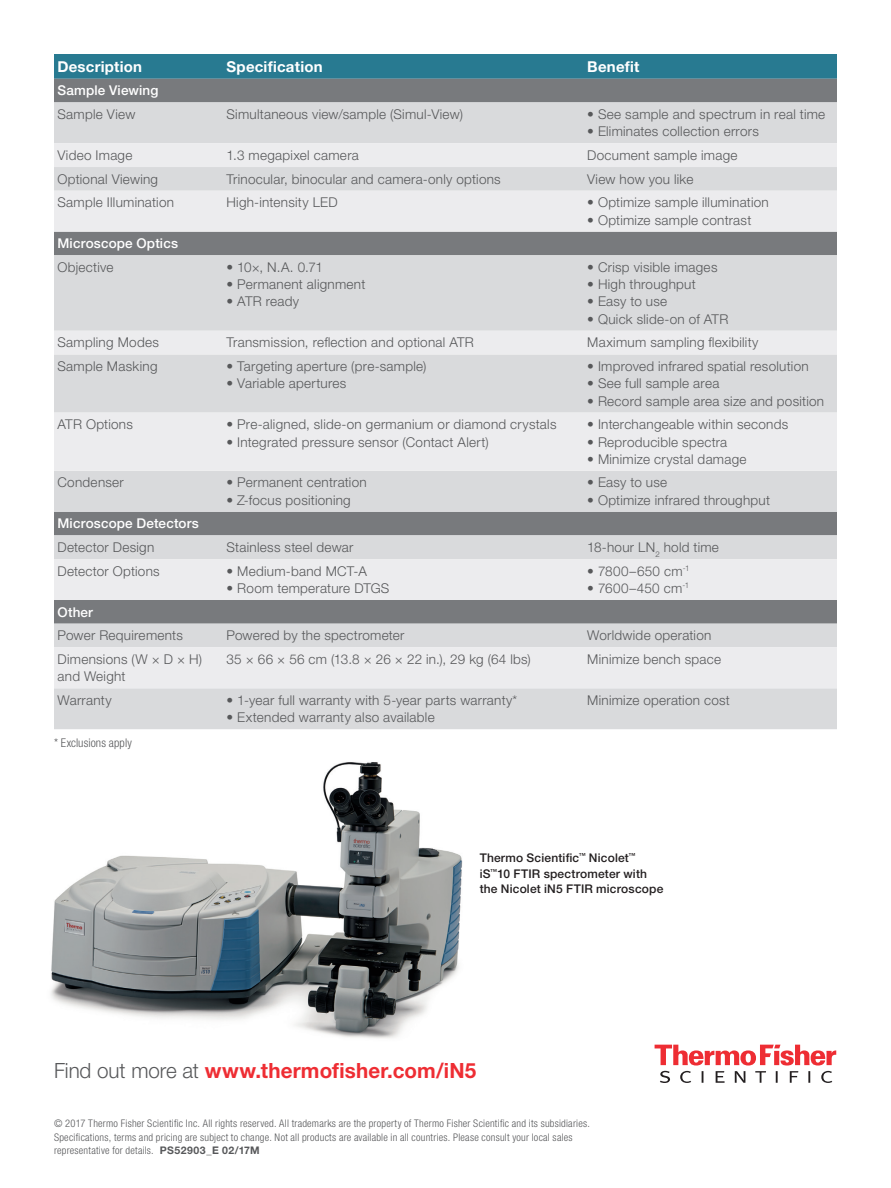
<style>
.page{position:relative;width:891px;height:1188px;background:#fff}
.page>*{position:absolute;margin:0;border:0;box-sizing:border-box;transform-origin:0 0}
.CTA{font:700 21px "Helvetica Neue LT Std";letter-spacing:.005em;color:#ee2d33}
.Title_Row_-_Left{font:700 15px "Helvetica Neue LT Std";letter-spacing:.015em;color:#fff}
.Table_Text_-_Left{font:300 13.5px/17.2px "Helvetica Neue LT Std";letter-spacing:.02em;color:#57585a}
.Table_Text_-_Left_Me{font:500 13.5px "Helvetica Neue LT Std";letter-spacing:.01em;color:#fff}
.Figure_Caption{font:500 12px/15.8px "Helvetica Neue LT Std";letter-spacing:.015em;color:#231f20}
.References_Numbered{font:300 condensed 12px "Helvetica Neue LT Std";letter-spacing:.01em;color:#57585a}
.Copyright___Tactic{font:300 condensed 10.5px/13.5px "Helvetica Neue LT Std";letter-spacing:.025em;color:#57585a}
.s1{font-weight:300;color:#57585a}
.s2{font-weight:700;font-stretch:normal}
</style>
<div class="page">
<img style="left:51px;top:762px;width:412px;height:276px">
<svg style="left:655px;top:1045px;width:181px;height:38px"></svg>
<div style="left:54px;top:54px;width:783px;height:25px;background:#287a91"></div>
<div style="left:54px;top:79px;width:783px;height:23px;background:#787a7d"></div>
<div style="left:54px;top:102px;width:783px;height:627px;background:#d9dadc"></div>
<svg style="left:54px;top:143px;width:783px;height:545px;background:#d4d5d7"></svg>
<p class="Title_Row_-_Left" style="left:58px;top:57px;width:86px">Description</p>
<p class="Title_Row_-_Left" style="left:227px;top:57px;width:98px">Specification</p>
<p class="Title_Row_-_Left" style="left:587px;top:57px;width:54px">Benefit</p>
<p class="Table_Text_-_Left_Me" style="left:58px;top:83px;width:102px">Sample Viewing</p>
<p class="Table_Text_-_Left" style="left:58px;top:105px;width:79px">Sample View</p>
<p class="Table_Text_-_Left" style="left:227px;top:105px;width:238px">Simultaneous view/sample (Simul-View)</p>
<p class="Table_Text_-_Left" style="left:587px;top:105px;width:240px">• See sample and spectrum in real time</p>
<p class="Table_Text_-_Left" style="left:587px;top:123px;width:173px">• Eliminates collection errors</p>
<p class="Table_Text_-_Left" style="left:58px;top:146px;width:76px">Video Image</p>
<p class="Table_Text_-_Left" style="left:227px;top:146px;width:134px">1.3 megapixel camera</p>
<p class="Table_Text_-_Left" style="left:587px;top:146px;width:152px">Document sample image</p>
<p class="Table_Text_-_Left" style="left:58px;top:170px;width:102px">Optional Viewing</p>
<p class="Table_Text_-_Left" style="left:227px;top:170px;width:276px">Trinocular, binocular and camera-only options</p>
<p class="Table_Text_-_Left" style="left:587px;top:170px;width:108px">View how you like</p>
<p class="Table_Text_-_Left" style="left:58px;top:194px;width:118px">Sample Illumination</p>
<p class="Table_Text_-_Left" style="left:227px;top:194px;width:113px">High-intensity LED</p>
<p class="Table_Text_-_Left" style="left:587px;top:194px;width:183px">• Optimize sample illumination</p>
<p class="Table_Text_-_Left" style="left:587px;top:211px;width:166px">• Optimize sample contrast</p>
<p class="Table_Text_-_Left_Me" style="left:58px;top:235px;width:122px">Microscope Optics</p>
<p class="Table_Text_-_Left" style="left:58px;top:258px;width:58px">Objective</p>
<p class="Table_Text_-_Left" style="left:227px;top:258px;width:98px">• 10×, N.A. 0.71</p>
<p class="Table_Text_-_Left" style="left:227px;top:276px;width:140px">• Permanent alignment</p>
<p class="Table_Text_-_Left" style="left:227px;top:293px;width:74px">• ATR ready</p>
<p class="Table_Text_-_Left" style="left:587px;top:258px;width:132px">• Crisp visible images</p>
<p class="Table_Text_-_Left" style="left:587px;top:276px;width:110px">• High throughput</p>
<p class="Table_Text_-_Left" style="left:587px;top:293px;width:82px">• Easy to use</p>
<p class="Table_Text_-_Left" style="left:587px;top:310px;width:143px">• Quick slide-on of ATR</p>
<p class="Table_Text_-_Left" style="left:58px;top:334px;width:103px">Sampling Modes</p>
<p class="Table_Text_-_Left" style="left:227px;top:334px;width:249px">Transmission, reflection and optional ATR</p>
<p class="Table_Text_-_Left" style="left:587px;top:334px;width:173px">Maximum sampling flexibility</p>
<p class="Table_Text_-_Left" style="left:58px;top:357px;width:102px">Sample Masking</p>
<p class="Table_Text_-_Left" style="left:227px;top:357px;width:201px">• Targeting aperture (pre-sample)</p>
<p class="Table_Text_-_Left" style="left:227px;top:375px;width:121px">• Variable apertures</p>
<p class="Table_Text_-_Left" style="left:587px;top:357px;width:223px">• Improved infrared spatial resolution</p>
<p class="Table_Text_-_Left" style="left:587px;top:375px;width:134px">• See full sample area</p>
<p class="Table_Text_-_Left" style="left:587px;top:392px;width:238px">• Record sample area size and position</p>
<p class="Table_Text_-_Left" style="left:58px;top:416px;width:77px">ATR Options</p>
<p class="Table_Text_-_Left" style="left:227px;top:416px;width:331px">• Pre-aligned, slide-on germanium or diamond crystals</p>
<p class="Table_Text_-_Left" style="left:227px;top:433px;width:264px">• Integrated pressure sensor (Contact Alert)</p>
<p class="Table_Text_-_Left" style="left:58px;top:474px;width:68px">Condenser</p>
<p class="Table_Text_-_Left" style="left:227px;top:474px;width:142px">• Permanent centration</p>
<p class="Table_Text_-_Left" style="left:227px;top:491px;width:126px">• Z-focus positioning</p>
<p class="Table_Text_-_Left" style="left:587px;top:416px;width:203px">• Interchangeable within seconds</p>
<p class="Table_Text_-_Left" style="left:587px;top:433px;width:142px">• Reproducible spectra</p>
<p class="Table_Text_-_Left" style="left:587px;top:450px;width:161px">• Minimize crystal damage</p>
<p class="Table_Text_-_Left" style="left:587px;top:474px;width:82px">• Easy to use</p>
<p class="Table_Text_-_Left" style="left:587px;top:491px;width:184px">• Optimize infrared throughput</p>
<p class="Table_Text_-_Left_Me" style="left:58px;top:516px;width:143px">Microscope Detectors</p>
<p class="Table_Text_-_Left" style="left:58px;top:538px;width:98px">Detector Design</p>
<p class="Table_Text_-_Left" style="left:227px;top:538px;width:128px">Stainless steel dewar</p>
<p class="Table_Text_-_Left" style="left:587px;top:538px;width:133px">18-hour LN<sub>2</sub> hold time</p>
<p class="Table_Text_-_Left" style="left:58px;top:562px;width:104px">Detector Options</p>
<p class="Table_Text_-_Left" style="left:227px;top:562px;width:142px">• Medium-band MCT-A</p>
<p class="Table_Text_-_Left" style="left:227px;top:579px;width:164px">• Room temperature DTGS</p>
<p class="Table_Text_-_Left" style="left:587px;top:562px;width:104px">• 7800–650 cm<sup>-1</sup></p>
<p class="Table_Text_-_Left" style="left:587px;top:579px;width:104px">• 7600–450 cm<sup>-1</sup></p>
<p class="Table_Text_-_Left_Me" style="left:58px;top:604px;width:37px">Other</p>
<p class="Table_Text_-_Left" style="left:58px;top:627px;width:127px">Power Requirements</p>
<p class="Table_Text_-_Left" style="left:227px;top:627px;width:179px">Powered by the spectrometer</p>
<p class="Table_Text_-_Left" style="left:587px;top:627px;width:126px">Worldwide operation</p>
<p class="Table_Text_-_Left" style="left:58px;top:650px;width:146px">Dimensions (W × D × H) and Weight</p>
<p class="Table_Text_-_Left" style="left:227px;top:650px;width:306px">35 × 66 × 56 cm (13.8 × 26 × 22 in.), 29 kg (64 lbs)</p>
<p class="Table_Text_-_Left" style="left:587px;top:650px;width:135px">Minimize bench space</p>
<p class="Table_Text_-_Left" style="left:58px;top:691px;width:56px">Warranty</p>
<p class="Table_Text_-_Left" style="left:227px;top:691px;width:292px">• 1-year full warranty with 5-year parts warranty*</p>
<p class="Table_Text_-_Left" style="left:227px;top:708px;width:210px">• Extended warranty also available</p>
<p class="Table_Text_-_Left" style="left:587px;top:691px;width:144px">Minimize operation cost</p>
<p class="References_Numbered" style="left:54px;top:736px;width:79px">* Exclusions apply</p>
<p class="Figure_Caption" style="left:480px;top:850px;width:185px">Thermo Scientific<sup>™</sup> Nicolet<sup>™ </sup>iS<sup>™</sup>10 FTIR spectrometer with the Nicolet iN5 FTIR microscope</p>
<p class="CTA" style="left:54px;top:1057px;width:424px"><span class="s1">Find out more at</span> www.thermofisher.com/iN5</p>
<p class="Copyright___Tactic" style="left:54px;top:1117px;width:537px">© 2017 Thermo Fisher Scientific Inc. All rights reserved. All trademarks are the property of Thermo Fisher Scientific and its subsidiaries.<br>Specifications, terms and pricing are subject to change. Not all products are available in all countries. Please consult your local sales representative for details. <span class="s2">PS52903_E 02/17M</span></p>
</div>
